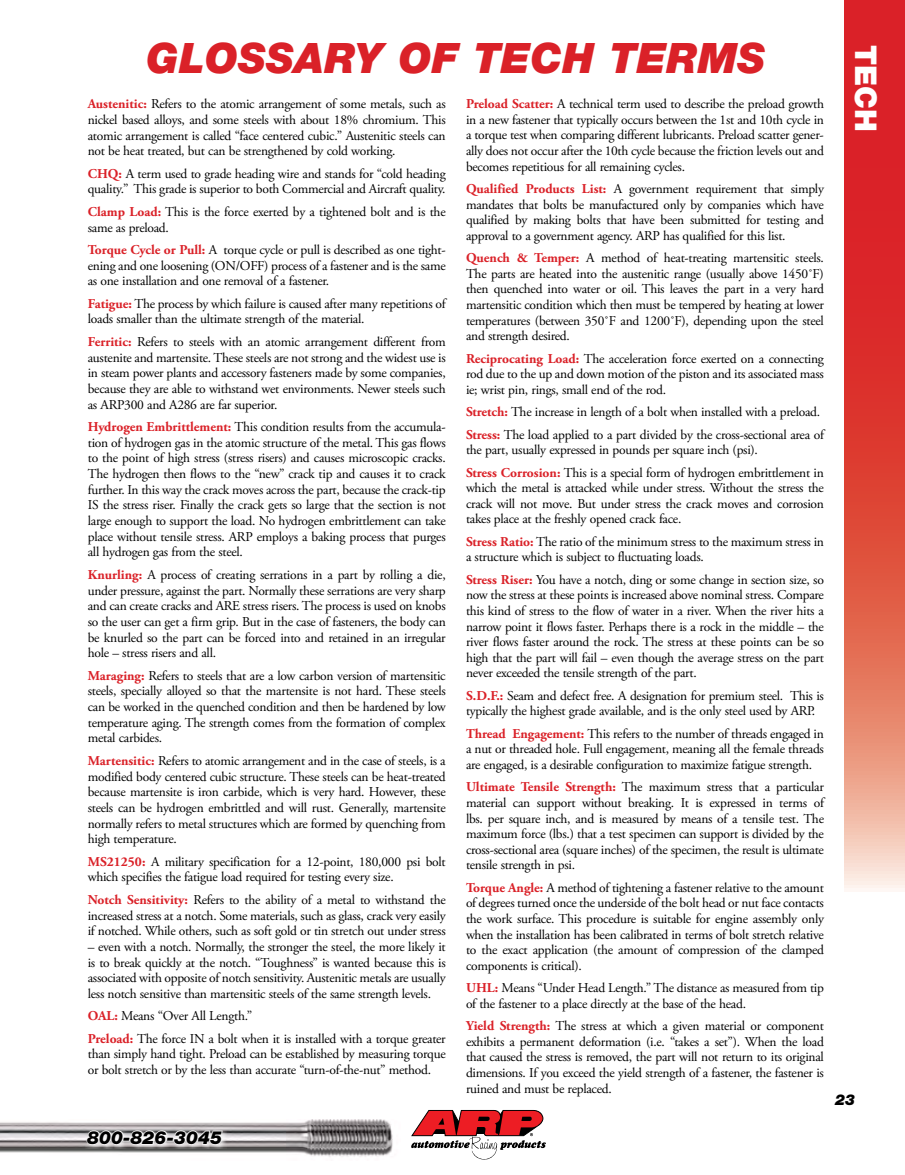
<style>
.page{position:relative;width:905px;height:1175px;background:#fff}
.page>*{position:absolute;margin:0;border:0;box-sizing:border-box;transform-origin:0 0}
.t1{font:italic 900 42px "Helvetica Neue";color:#da2128}
.t2{font:900 30px "Helvetica Neue";color:#fff}
.t3{font:italic 900 18px "Helvetica Neue";color:#000}
.t4{font:italic 900 15px "Helvetica Neue";color:#000}
.t5{font:13.5px/15.6px "Adobe Garamond Pro";letter-spacing:-.02em;color:#000;text-align:justify}
.s1{font-weight:700;color:#da2128}
</style>
<div class="page">
<img style="left:0;top:1119px;width:393px;height:38px">
<svg style="left:844px;top:0;width:60px;height:891px;background:#e05249"></svg>
<div style="left:85px;top:1128px;width:142px;height:20px;background:#fff;opacity:.75"></div>
<svg style="left:86px;top:1129px;width:137px;height:16px"></svg>
<svg style="left:411px;top:1110px;width:135px;height:49px"></svg>
<h1 class="t1" style="left:146px;top:33px;width:620px">GLOSSARY OF TECH TERMS</h1>
<p class="t5" style="left:88px;top:97px;width:359px"><span class="s1">Austenitic:</span> Refers to the atomic arrangement of some metals, such as nickel based alloys, and some steels with about 18% chromium. This atomic arrangement is called “face centered cubic.” Austenitic steels can not be heat treated, but can be strengthened by cold working.</p>
<p class="t5" style="left:88px;top:166px;width:359px"><span class="s1">CHQ:</span> A term used to grade heading wire and stands for “cold heading quality.” This grade is superior to both Commercial and Aircraft quality.</p>
<p class="t5" style="left:88px;top:204px;width:359px"><span class="s1">Clamp Load:</span> This is the force exerted by a tightened bolt and is the same as preload.</p>
<p class="t5" style="left:88px;top:242px;width:359px"><span class="s1">Torque Cycle or Pull:</span> A torque cycle or pull is described as one tight&shy;ening and one loosening (ON/OFF) process of a fastener and is the same as one installation and one removal of a fastener.</p>
<p class="t5" style="left:88px;top:296px;width:359px"><span class="s1">Fatigue:</span> The process by which failure is caused after many repetitions of loads smaller than the ultimate strength of the material.</p>
<p class="t5" style="left:88px;top:334px;width:359px"><span class="s1">Ferritic:</span> Refers to steels with an atomic arrangement different from austenite and martensite. These steels are not strong and the widest use is in steam power plants and accessory fasteners made by some companies, because they are able to withstand wet environments. Newer steels such as ARP300 and A286 are far superior.</p>
<p class="t5" style="left:88px;top:419px;width:359px"><span class="s1">Hydrogen Embrittlement:</span> This condition results from the accumula&shy;tion of hydrogen gas in the atomic structure of the metal. This gas flows to the point of high stress (stress risers) and causes microscopic cracks.<br>The hydrogen then flows to the “new” crack tip and causes it to crack further. In this way the crack moves across the part, because the crack-tip IS the stress riser. Finally the crack gets so large that the section is not large enough to support the load. No hydrogen embrittlement can take place without tensile stress. ARP employs a baking process that purges all hydrogen gas from the steel.</p>
<p class="t5" style="left:88px;top:567px;width:359px"><span class="s1">Knurling:</span> A process of creating serrations in a part by rolling a die, under pressure, against the part. Normally these serrations are very sharp and can create cracks and ARE stress risers. The process is used on knobs so the user can get a firm grip. But in the case of fasteners, the body can be knurled so the part can be forced into and retained in an irregular hole – stress risers and all.</p>
<p class="t5" style="left:88px;top:668px;width:359px"><span class="s1">Maraging:</span> Refers to steels that are a low carbon version of martensitic steels, specially alloyed so that the martensite is not hard. These steels can be worked in the quenched condition and then be hardened by low temperature aging. The strength comes from the formation of complex metal carbides.</p>
<p class="t5" style="left:88px;top:753px;width:359px"><span class="s1">Martensitic:</span> Refers to atomic arrangement and in the case of steels, is a modified body centered cubic structure. These steels can be heat-treated because martensite is iron carbide, which is very hard. However, these steels can be hydrogen embrittled and will rust. Generally, martensite normally refers to metal structures which are formed by quenching from high temperature.</p>
<p class="t5" style="left:88px;top:854px;width:359px"><span class="s1">MS21250:</span> A military specification for a 12-point, 180,000 psi bolt which specifies the fatigue load required for testing every size.</p>
<p class="t5" style="left:88px;top:892px;width:359px"><span class="s1">Notch Sensitivity:</span> Refers to the ability of a metal to withstand the increased stress at a notch. Some materials, such as glass, crack very easily if notched. While others, such as soft gold or tin stretch out under stress</p>
<p class="t5" style="left:88px;top:939px;width:359px">– even with a notch. Normally, the stronger the steel, the more likely it is to break quickly at the notch. “Toughness” is wanted because this is associated with opposite of notch sensitivity. Austenitic metals are usually less notch sensitive than martensitic steels of the same strength levels.</p>
<p class="t5" style="left:88px;top:1005px;width:359px;line-height:22.4px"><span class="s1">OAL:</span> Means “Over All Length.”<br><span class="s1">Preload:</span> The force IN a bolt when it is installed with a torque greater</p>
<p class="t5" style="left:88px;top:1046px;width:359px">than simply hand tight. Preload can be established by measuring torque or bolt stretch or by the less than accurate “turn-of-the-nut” method.</p>
<p class="t5" style="left:466px;top:97px;width:359px"><span class="s1">Preload Scatter:</span> A technical term used to describe the preload growth in a new fastener that typically occurs between the 1st and 10th cycle in a torque test when comparing different lubricants. Preload scatter gener&shy;ally does not occur after the 10th cycle because the friction levels out and becomes repetitious for all remaining cycles.</p>
<p class="t5" style="left:466px;top:181px;width:359px"><span class="s1">Qualified Products List:</span> A government requirement that simply mandates that bolts be manufactured only by companies which have qualified by making bolts that have been submitted for testing and approval to a government agency. ARP has qualified for this list.</p>
<p class="t5" style="left:466px;top:251px;width:359px"><span class="s1">Quench &amp; Temper:</span> A method of heat-treating martensitic steels.<br>The parts are heated into the austenitic range (usually above 1450˚F) then quenched into water or oil. This leaves the part in a very hard martensitic condition which then must be tempered by heating at lower temperatures (between 350˚F and 1200˚F), depending upon the steel and strength desired.</p>
<p class="t5" style="left:466px;top:351px;width:359px"><span class="s1">Reciprocating Load:</span> The acceleration force exerted on a connecting rod due to the up and down motion of the piston and its associated mass ie; wrist pin, rings, small end of the rod.</p>
<p class="t5" style="left:466px;top:401px;width:359px;line-height:22.4px"><span class="s1">Stretch:</span> The increase in length of a bolt when installed with a preload.<br><span class="s1">Stress:</span> The load applied to a part divided by the cross-sectional area of</p>
<p class="t5" style="left:466px;top:439px;width:359px;line-height:22.4px">the part, usually expressed in pounds per square inch (psi).<br><span class="s1">Stress Corrosion:</span> This is a special form of hydrogen embrittlement in</p>
<p class="t5" style="left:466px;top:480px;width:359px">which the metal is attacked while under stress. Without the stress the crack will not move. But under stress the crack moves and corrosion takes place at the freshly opened crack face.</p>
<p class="t5" style="left:466px;top:534px;width:359px"><span class="s1">Stress Ratio:</span> The ratio of the minimum stress to the maximum stress in a structure which is subject to fluctuating loads.</p>
<p class="t5" style="left:466px;top:572px;width:359px"><span class="s1">Stress Riser:</span> You have a notch, ding or some change in section size, so now the stress at these points is increased above nominal stress. Compare this kind of stress to the flow of water in a river. When the river hits a narrow point it flows faster. Perhaps there is a rock in the middle – the river flows faster around the rock. The stress at these points can be so high that the part will fail – even though the average stress on the part never exceeded the tensile strength of the part.</p>
<p class="t5" style="left:466px;top:688px;width:359px"><span class="s1">S.D.F.:</span> Seam and defect free. A designation for premium steel. This is typically the highest grade available, and is the only steel used by ARP.</p>
<p class="t5" style="left:466px;top:726px;width:359px"><span class="s1">Thread Engagement:</span> This refers to the number of threads engaged in a nut or threaded hole. Full engagement, meaning all the female threads are engaged, is a desirable configuration to maximize fatigue strength.</p>
<p class="t5" style="left:466px;top:779px;width:359px"><span class="s1">Ultimate Tensile Strength:</span> The maximum stress that a particular material can support without breaking. It is expressed in terms of lbs. per square inch, and is measured by means of a tensile test. The maximum force (lbs.) that a test specimen can support is divided by the cross-sectional area (square inches) of the specimen, the result is ultimate tensile strength in psi.</p>
<p class="t5" style="left:466px;top:880px;width:359px"><span class="s1">Torque Angle:</span> A method of tightening a fastener relative to the amount of degrees turned once the underside of the bolt head or nut face contacts the work surface. This procedure is suitable for engine assembly only when the installation has been calibrated in terms of bolt stretch relative to the exact application (the amount of compression of the clamped components is critical).</p>
<p class="t5" style="left:466px;top:980px;width:359px"><span class="s1">UHL:</span> Means “Under Head Length.” The distance as measured from tip of the fastener to a place directly at the base of the head.</p>
<p class="t5" style="left:466px;top:1018px;width:359px"><span class="s1">Yield Strength:</span> The stress at which a given material or component exhibits a permanent deformation (i.e. “takes a set”). When the load that caused the stress is removed, the part will not return to its original dimensions. If you exceed the yield strength of a fastener, the fastener is ruined and must be replaced.</p>
<h2 class="t2" style="left:883px;top:45px;width:88px;rotate:90deg">TECH</h2>
<p class="t4" style="left:835px;top:1090px;width:22px">23</p>
<h3 class="t3" style="left:87px;top:1126px;width:136px">800-826-3045</h3>
</div>
